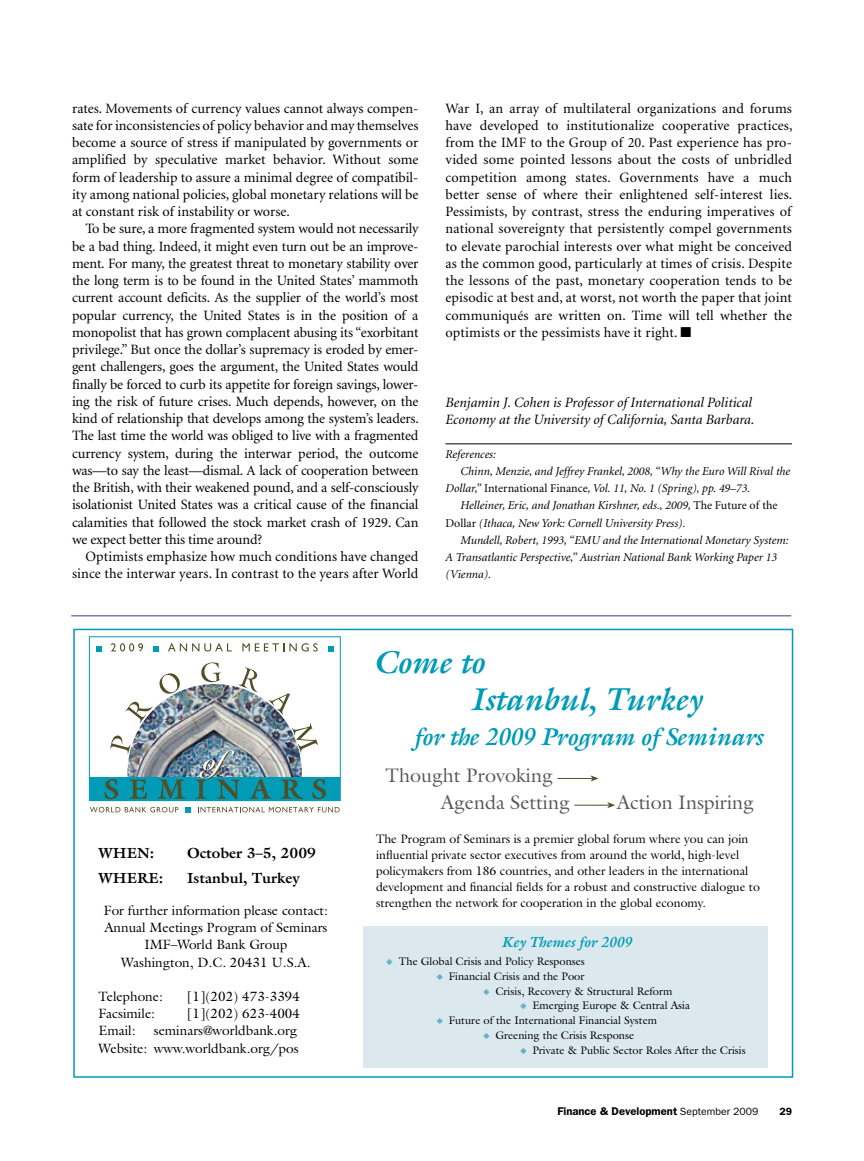
<style>
.page{position:relative;width:864px;height:1161px;background:#fff}
.page>*{position:absolute;margin:0;border:0;box-sizing:border-box;transform-origin:0 0}
.t1{font:italic 700 31.95px/36.9px "Galliard Std";color:#009bb7}
.t2{font:italic 700 24.6px "Galliard Std";letter-spacing:-.015em;color:#009bb7}
.t3{font:19.65px/27px "Galliard Std";color:#58595b}
.t4{font:700 14.7px "Galliard Std";color:#000}
.t5{font:italic 700 14.7px "Galliard Std";color:#009bb7}
.t6{font:14.25px/17.2px "Minion";letter-spacing:.005em;color:#000;text-align:justify}
.t7{font:italic 14.25px/17.2px "Minion";color:#000}
.t8{font:13.5px/17.2px "Galliard Std";color:#000;text-align:center}
.t9{font:12.3px/16px "Galliard Std";color:#000}
.t10{font:italic 12px "Minion";color:#000}
.t11{font:600 11.25px "Franklin Gothic";color:#000}
.t12{font:11.1px "Galliard Std";color:#000}
.t13{font:600 10.5px "Franklin Gothic";color:#000}
.s1{font-style:normal}
.s2{color:#68b1c7}
.s3{font-weight:400;font-size:10.5px}
</style>
<div class="page">
<hr style="left:446px;top:444px;width:346px;height:1px;background:#000">
<div style="left:73px;top:629px;width:720px;height:449px;border:2px solid #009bb7"></div>
<img style="left:88px;top:636px;width:253px;height:166px">
<hr style="left:558px;top:778px;width:35px;height:1px;background:#524f26">
<hr style="left:574px;top:805px;width:35px;height:1px;background:#524f26">
<svg style="left:607px;top:802px;width:8px;height:6px"></svg>
<svg style="left:591px;top:775px;width:8px;height:7px"></svg>
<svg style="left:110px;top:735px;width:21px;height:19px"></svg>
<svg style="left:125px;top:672px;width:56px;height:51px"></svg>
<svg style="left:201px;top:662px;width:20px;height:20px"></svg>
<svg style="left:238px;top:667px;width:20px;height:25px"></svg>
<svg style="left:269px;top:693px;width:21px;height:22px"></svg>
<svg style="left:292px;top:723px;width:26px;height:30px"></svg>
<svg style="left:104px;top:779px;width:14px;height:20px"></svg>
<svg style="left:129px;top:780px;width:18px;height:19px"></svg>
<svg style="left:158px;top:780px;width:27px;height:19px"></svg>
<img style="left:196px;top:750px;width:44px;height:49px">
<svg style="left:250px;top:778px;width:21px;height:21px"></svg>
<svg style="left:281px;top:780px;width:22px;height:19px"></svg>
<svg style="left:312px;top:779px;width:14px;height:20px"></svg>
<svg style="left:90px;top:807px;width:88px;height:5px"></svg>
<svg style="left:186px;top:807px;width:5px;height:5px"></svg>
<svg style="left:198px;top:807px;width:142px;height:5px"></svg>
<svg style="left:96px;top:646px;width:6px;height:5px"></svg>
<svg style="left:111px;top:643px;width:32px;height:9px"></svg>
<svg style="left:154px;top:646px;width:5px;height:5px"></svg>
<svg style="left:168px;top:643px;width:64px;height:9px"></svg>
<svg style="left:242px;top:643px;width:76px;height:9px"></svg>
<svg style="left:328px;top:646px;width:5px;height:5px"></svg>
<div style="left:364px;top:926px;width:404px;height:141px;background:#dbe8ee"></div>
<hr style="left:71px;top:615px;width:720px;height:1px;background:#7c7cb4">
<p class="t6" style="left:72px;top:100px;width:348px">rates. Movements of currency values cannot always compen&shy;sate for inconsistencies of policy behavior and may themselves become a source of stress if manipulated by governments or amplified by speculative market behavior. Without some form of leadership to assure a minimal degree of compatibil&shy;ity among national policies, global monetary relations will be at constant risk of instability or worse.-</p>
<p class="t6" style="left:72px;top:221px;width:348px;text-indent:14px">To be sure, a more fragmented system would not necessarily be a bad thing. Indeed, it might even turn out be an improve&shy;ment. For many, the greatest threat to monetary stability over the long term is to be found in the United States’ mammoth current account deficits. As the supplier of the world’s most popular currency, the United States is in the position of a monopolist that has grown complacent abusing its “exorbitant privilege.” But once the dollar’s supremacy is eroded by emer&shy;gent challengers, goes the argument, the United States would finally be forced to curb its appetite for foreign savings, lower&shy;ing the risk of future crises. Much depends, however, on the kind of relationship that develops among the system’s leaders.<br>The last time the world was obliged to live with a fragmented currency system, during the interwar period, the outcome was—to say the least—dismal. A lack of cooperation between the British, with their weakened pound, and a self-consciously isolationist United States was a critical cause of the financial calamities that followed the stock market crash of 1929. Can we expect better this time around?</p>
<p class="t6" style="left:72px;top:549px;width:348px;text-align:right">Optimists emphasize how much conditions have changed since the interwar years. In contrast to the years after World</p>
<p class="t6" style="left:446px;top:100px;width:348px">War I, an array of multilateral organizations and forums have developed to institutionalize cooperative practices, from the IMF to the Group of 20. Past experience has pro&shy;vided some pointed lessons about the costs of unbridled competition among states. Governments have a much better sense of where their enlightened self-interest lies.<br>Pessimists, by contrast, stress the enduring imperatives of national sovereignty that persistently compel governments to elevate parochial interests over what might be conceived as the common good, particularly at times of crisis. Despite the lessons of the past, monetary cooperation tends to be episodic at best and, at worst, not worth the paper that joint communiqués are written on. Time will tell whether the optimists or the pessimists have it right.- ■</p>
<p class="t7" style="left:446px;top:394px;width:310px">Benjamin J. Cohen is Professor of International Political<br>Economy at the University of California, Santa Barbara.</p>
<p class="t10" style="left:446px;top:448px;width:52px">References:</p>
<p class="t10" style="left:460px;top:465px;width:331px">Chinn, Menzie, and Jeffrey Frankel, 2008, “Why the Euro Will Rival the</p>
<p class="t10" style="left:446px;top:482px;width:306px">Dollar,” <span class="s1">International Finance</span>, Vol. 11, No. 1 (Spring), pp. 49–73.</p>
<p class="t10" style="left:460px;top:500px;width:319px">Helleiner, Eric, and Jonathan Kirshner, eds., 2009, <span class="s1">The Future of the</span></p>
<p class="t10" style="left:446px;top:517px;width:242px"><span class="s1">Dollar</span> (Ithaca, New York: Cornell University Press).</p>
<p class="t10" style="left:460px;top:534px;width:330px">Mundell, Robert, 1993, “EMU and the International Monetary System:</p>
<p class="t10" style="left:446px;top:551px;width:333px">A Transatlantic Perspective,” Austrian National Bank Working Paper 13</p>
<p class="t10" style="left:446px;top:569px;width:47px">(Vienna).</p>
<p class="t4" style="left:98px;top:844px;width:57px">WHEN:</p>
<p class="t4" style="left:187px;top:844px;width:131px">October 3–5, 2009</p>
<p class="t4" style="left:98px;top:868px;width:66px">WHERE:</p>
<p class="t4" style="left:187px;top:868px;width:114px">Istanbul, Turkey</p>
<p class="t8" style="left:104px;top:902px;width:226px">For further information please contact:<br>Annual Meetings Program of Seminars<br>IMF–World Bank Group<br>Washington, D.C. 20431 U.S.A.</p>
<p class="t8" style="left:98px;top:988px;width:66px">Telephone:</p>
<p class="t8" style="left:187px;top:988px;width:115px">[1](202) 473-3394</p>
<p class="t8" style="left:98px;top:1005px;width:58px">Facsimile:</p>
<p class="t8" style="left:187px;top:1005px;width:115px">[1](202) 623-4004</p>
<p class="t8" style="left:98px;top:1022px;width:39px">Email:</p>
<p class="t8" style="left:98px;top:1022px;width:202px;text-align:right">seminars@worldbank.org<br>Website: www.worldbank.org/pos</p>
<h1 class="t1" style="left:470px;top:644px;width:233px;text-indent:-97px">Come to<br>Istanbul, Turkey</h1>
<h2 class="t2" style="left:413px;top:721px;width:351px">for the 2009 Program of Seminars</h2>
<h3 class="t3" style="left:441px;top:762px;width:130px;text-indent:-55px">Thought Provoking<br>Agenda Setting</h3>
<h3 class="t3" style="left:617px;top:789px;width:138px">Action Inspiring</h3>
<p class="t9" style="left:376px;top:831px;width:385px">The Program of Seminars is a premier global forum where you can join influential private sector executives from around the world, high-level policymakers from 186 countries, and other leaders in the international development and financial fields for a robust and constructive dialogue to strengthen the network for cooperation in the global economy.</p>
<p class="t5" style="left:501px;top:932px;width:132px">Key Themes for 2009</p>
<p class="t12" style="left:386px;top:954px;width:200px"><span class="s2">◆</span> The Global Crisis and Policy Responses</p>
<p class="t12" style="left:436px;top:969px;width:149px"><span class="s2">◆</span> Financial Crisis and the Poor</p>
<p class="t12" style="left:483px;top:984px;width:191px"><span class="s2">◆</span> Crisis, Recovery &amp; Structural Reform</p>
<p class="t12" style="left:520px;top:999px;width:171px"><span class="s2">◆</span> Emerging Europe &amp; Central Asia</p>
<p class="t12" style="left:436px;top:1013px;width:222px"><span class="s2">◆</span> Future of the International Financial System</p>
<p class="t12" style="left:483px;top:1028px;width:152px"><span class="s2">◆</span> Greening the Crisis Response</p>
<p class="t12" style="left:520px;top:1043px;width:227px"><span class="s2">◆</span> Private &amp; Public Sector Roles After the Crisis</p>
<p class="t11" style="left:557px;top:1105px;width:203px">Finance &amp; Development <span class="s3">September 2009</span></p>
<p class="t13" style="left:779px;top:1106px;width:14px">29</p>
</div>
